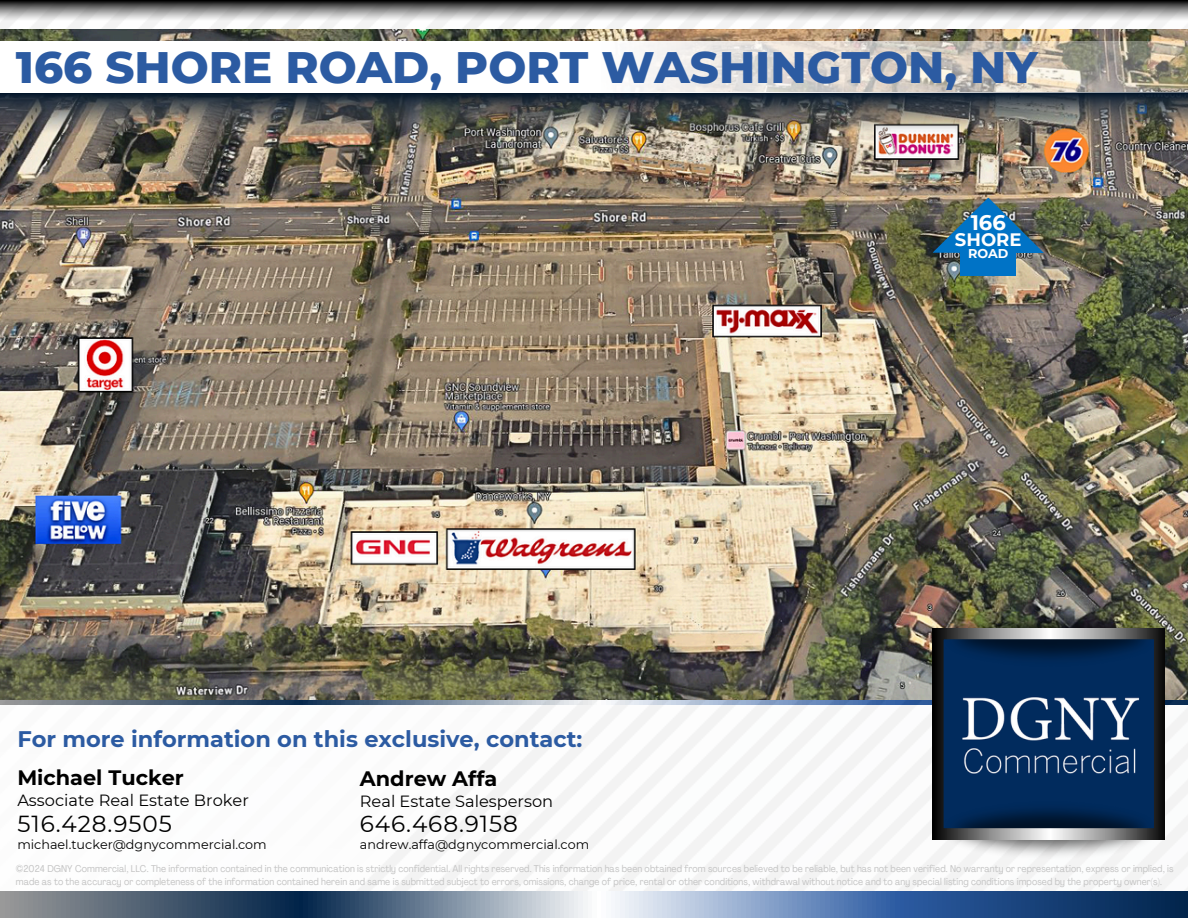
<style>
.page{position:relative;width:1188px;height:918px;background:#fff}
.page>*{position:absolute;margin:0;border:0;box-sizing:border-box;transform-origin:0 0}
.t1{font:800 45px "Montserrat";color:#2c5ba2}
.t2{font:23.25px "Montserrat";letter-spacing:.04em;color:#000}
.t3{font:23.1px "Montserrat";letter-spacing:.04em;color:#000}
.t4{font:700 22.5px "Montserrat";color:#2c5ba2}
.t5{font:700 21px "Montserrat";color:#fff}
.t6{font:700 20.85px "Montserrat";color:#000}
.t7{font:700 18px "Montserrat";color:#fff}
.t8{font:16.2px "Montserrat";color:#000}
.t9{font:12.75px "Montserrat";color:#000}
.t10{font:700 12.75px "Montserrat";color:#fff}
.t11{font:condensed 9.75px/13px "Agrandir";letter-spacing:.01em;color:#c4c4c4}
</style>
<div class="page">
<img style="left:0;top:20px;width:1188px;height:872px">
<svg style="left:0;top:892px;width:1188px;height:26px;background:#5e7797"></svg>
<img style="left:0;top:29px;width:1188px;height:671px">
<img style="left:932px;top:198px;width:112px;height:55px">
<div style="left:960px;top:246px;width:56px;height:30px;background:#0073c6"></div>
<svg style="left:0;top:0;width:1188px;height:20px;background:#878787"></svg>
<img style="left:0;top:92px;width:1188px;height:40px">
<svg style="left:0;top:41px;width:1188px;height:51px"></svg>
<img style="left:941px;top:608px;width:217px;height:20px">
<img style="left:941px;top:839px;width:217px;height:22px">
<svg style="left:932px;top:628px;width:233px;height:211px;background:#1d3b5e"></svg>
<p class="t1" style="left:16px;top:39px;width:1023px">166 SHORE ROAD, PORT WASHINGTON, NY</p>
<p class="t4" style="left:17px;top:726px;width:566px">For more information on this exclusive, contact:</p>
<h3 class="t6" style="left:17px;top:765px;width:168px">Michael Tucker</h3>
<h3 class="t8" style="left:17px;top:791px;width:233px">Associate Real Estate Broker</h3>
<h3 class="t2" style="left:17px;top:810px;width:156px">516.428.9505</h3>
<h3 class="t9" style="left:17px;top:837px;width:251px">michael.tucker@dgnycommercial.com</h3>
<p class="t6" style="left:360px;top:766px;width:139px">Andrew Affa</p>
<p class="t8" style="left:360px;top:791px;width:195px">Real Estate Salesperson</p>
<p class="t3" style="left:360px;top:810px;width:160px">646.468.9158</p>
<p class="t9" style="left:360px;top:837px;width:231px">andrew.affa@dgnycommercial.com</p>
<p class="t5" style="left:971px;top:210px;width:36px">166</p>
<p class="t7" style="left:955px;top:229px;width:68px">SHORE</p>
<p class="t10" style="left:968px;top:245px;width:42px">ROAD</p>
<h1 class="t11" style="left:16px;top:863px;width:1159px">©2024 DGNY Commercial, LLC. The information contained in the communication is strictly confidential. All rights reserved. This information has been obtained from sources believed to be reliable, but has not been verified. No warranty or representation, express or implied, is made as to the accuracy or completeness of the information contained herein and same is submitted subject to errors, omissions, change of price, rental or other conditions, withdrawal without notice and to any special listing conditions imposed by the property owner(s).</h1>
</div>
